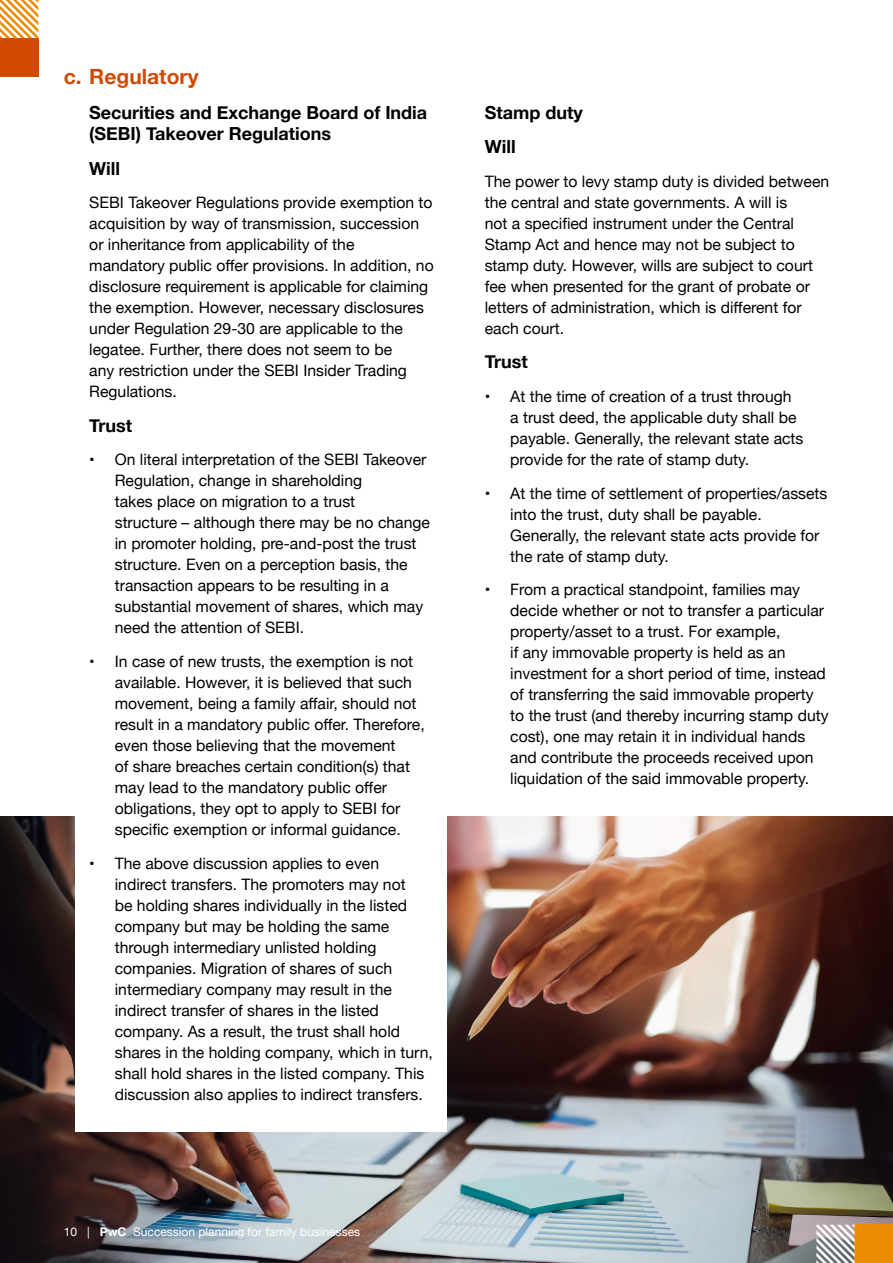
<style>
.page{position:relative;width:893px;height:1263px;background:#fff}
.page>*{position:absolute;margin:0;border:0;box-sizing:border-box;transform-origin:0 0}
.t1{font:700 21px "Helvetica Neue";color:#d04a02}
.t2{font:700 18px/21.6px "Helvetica Neue";color:#000}
.t3{font:15.75px/21px "Helvetica Neue";color:#000}
.t4{font:12px "Helvetica Neue";color:#fff}
.s1{font-weight:700}
</style>
<div class="page">
<img style="left:0;top:816px;width:893px;height:447px">
<div style="left:75px;top:760px;width:371px;height:372px;background:#fff"></div>
<div style="left:0;top:38px;width:38px;height:39px;background:#d04a02"></div>
<svg style="left:0;top:0;width:38px;height:38px"></svg>
<div style="left:855px;top:1225px;width:38px;height:38px;background:#eb8c00"></div>
<svg style="left:816px;top:1225px;width:39px;height:38px"></svg>
<h1 class="t1" style="left:64px;top:60px;width:136px">c. Regulatory</h1>
<p class="t2" style="left:89px;top:102px;width:339px">Securities and Exchange Board of India (SEBI) Takeover Regulations</p>
<p class="t2" style="left:89px;top:158px;width:32px">Will</p>
<p class="t3" style="left:89px;top:193px;width:346px">SEBI Takeover Regulations provide exemption to acquisition by way of transmission, succession or inheritance from applicability of the mandatory public offer provisions. In addition, no disclosure requirement is applicable for claiming the exemption. However, necessary disclosures under Regulation 29-30 are applicable to the legatee. Further, there does not seem to be<br>any restriction under the SEBI Insider Trading Regulations.</p>
<p class="t2" style="left:89px;top:415px;width:45px">Trust</p>
<p class="t3" style="left:115px;top:450px;width:317px;text-indent:-26px">• On literal interpretation of the SEBI Takeover Regulation, change in shareholding<br>takes place on migration to a trust<br>structure – although there may be no change in promoter holding, pre-and-post the trust structure. Even on a perception basis, the transaction appears to be resulting in a substantial movement of shares, which may need the attention of SEBI.</p>
<p class="t3" style="left:115px;top:652px;width:311px;text-indent:-26px">• In case of new trusts, the exemption is not available. However, it is believed that such movement, being a family affair, should not result in a mandatory public offer. Therefore, even those believing that the movement<br>of share breaches certain condition(s) that may lead to the mandatory public offer obligations, they opt to apply to SEBI for specific exemption or informal guidance.</p>
<p class="t3" style="left:115px;top:854px;width:320px;text-indent:-26px">• The above discussion applies to even indirect transfers. The promoters may not<br>be holding shares individually in the listed company but may be holding the same through intermediary unlisted holding companies. Migration of shares of such intermediary company may result in the indirect transfer of shares in the listed company. As a result, the trust shall hold shares in the holding company, which in turn, shall hold shares in the listed company. This discussion also applies to indirect transfers.</p>
<p class="t4" style="left:64px;top:1223px;width:298px">10 | <span class="s1">PwC</span> Succession planning for family businesses</p>
<p class="t2" style="left:485px;top:95px;width:100px;line-height:34.3px">Stamp duty<br>Will</p>
<p class="t3" style="left:485px;top:172px;width:346px">The power to levy stamp duty is divided between the central and state governments. A will is<br>not a specified instrument under the Central Stamp Act and hence may not be subject to stamp duty. However, wills are subject to court fee when presented for the grant of probate or letters of administration, which is different for each court.</p>
<p class="t2" style="left:485px;top:351px;width:45px">Trust</p>
<p class="t3" style="left:510px;top:387px;width:295px;text-indent:-26px">• At the time of creation of a trust through a trust deed, the applicable duty shall be payable. Generally, the relevant state acts provide for the rate of stamp duty.</p>
<p class="t3" style="left:510px;top:483px;width:319px;text-indent:-26px">• At the time of settlement of properties/assets into the trust, duty shall be payable.<br>Generally, the relevant state acts provide for the rate of stamp duty.</p>
<p class="t3" style="left:510px;top:580px;width:320px;text-indent:-26px">• From a practical standpoint, families may decide whether or not to transfer a particular property/asset to a trust. For example,<br>if any immovable property is held as an investment for a short period of time, instead of transferring the said immovable property to the trust (and thereby incurring stamp duty cost), one may retain it in individual hands and contribute the proceeds received upon liquidation of the said immovable property.</p>
</div>
